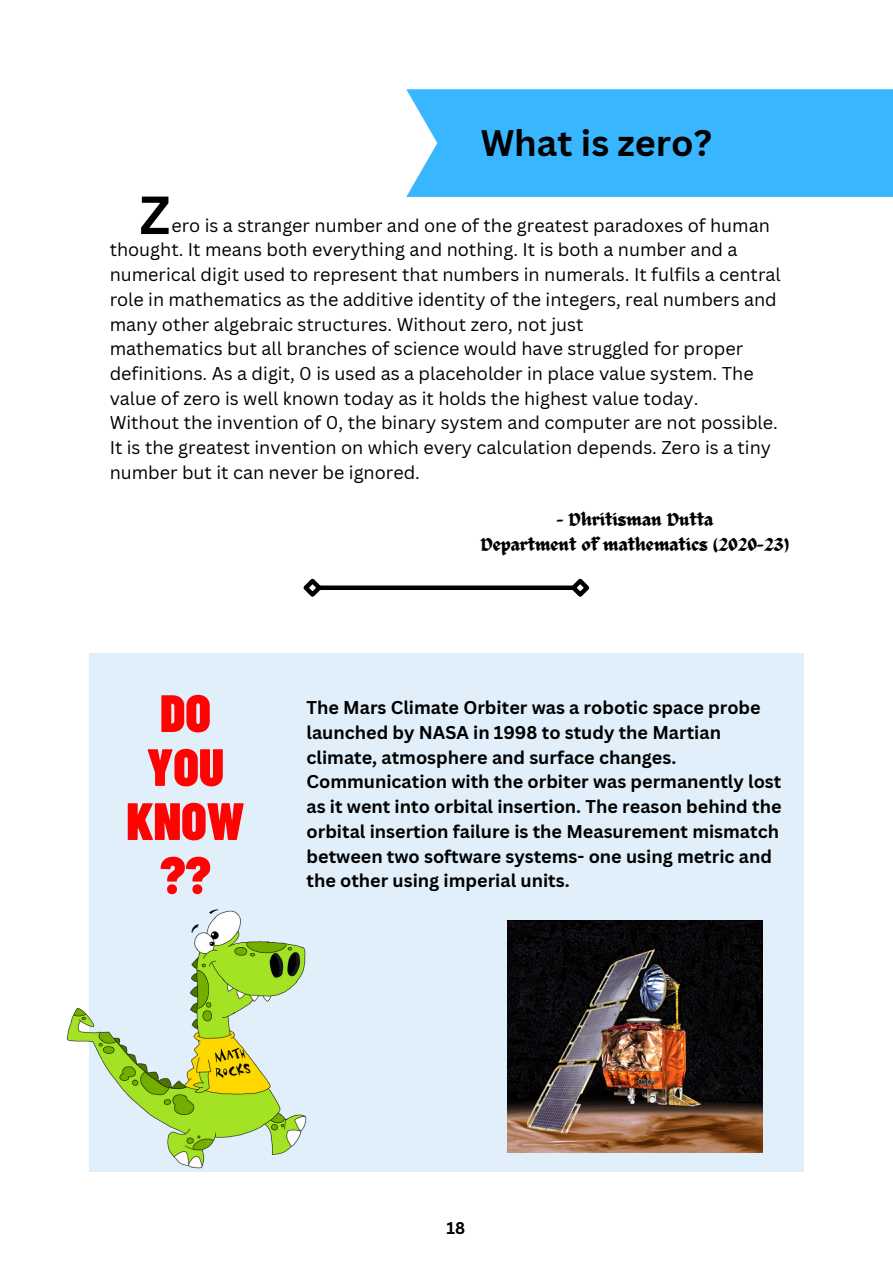
<style>
.page{position:relative;width:893px;height:1264px;background:#fff}
.page>*{position:absolute;margin:0;border:0;box-sizing:border-box;transform-origin:0 0}
.t1{font:900 52.5px/54px "Barlow Condensed";color:#ff0202;text-align:center}
.t2{font:700 52.5px "Canva Sans";color:#000}
.t3{font:700 36px "Canva Sans";color:#000}
.t4{font:18px/24.8px "Canva Sans";color:#000}
.t5{font:700 18px/24.8px "Canva Sans";color:#000}
.t6{font:18px/24.8px "ED Celandine";color:#000;text-align:center}
.t7{font:700 16.5px "Canva Sans";color:#000}
</style>
<div class="page">
<div style="left:406px;top:89px;width:486px;height:108px;background:#38b6ff"></div>
<div style="left:318px;top:585px;width:256px;height:5px;background:#000"></div>
<svg style="left:303px;top:578px;width:22px;height:19px"></svg>
<svg style="left:567px;top:578px;width:23px;height:19px"></svg>
<div style="left:89px;top:653px;width:714px;height:518px;background:#e0effa"></div>
<img style="left:66px;top:909px;width:308px;height:263px">
<img style="left:507px;top:920px;width:255px;height:232px">
<h2 class="t3" style="left:480px;top:117px;width:232px">What is zero?</h2>
<h1 class="t2" style="left:139px;top:178px;width:32px">Z</h1>
<p class="t4" style="left:110px;top:212px;width:672px;text-indent:62px">ero is a stranger number and one of the greatest paradoxes of human thought. It means both everything and nothing. It is both a number and a numerical digit used to represent that numbers in numerals. It fulfils a central role in mathematics as the additive identity of the integers, real numbers and many other algebraic structures. Without zero, not just<br>mathematics but all branches of science would have struggled for proper definitions. As a digit, 0 is used as a placeholder in place value system. The value of zero is well known today as it holds the highest value today.<br>Without the invention of 0, the binary system and computer are not possible.<br>It is the greatest invention on which every calculation depends. Zero is a tiny number but it can never be ignored.</p>
<h1 class="t1" style="left:126px;top:684px;width:119px">DO<br>YOU<br>KNOW ??</h1>
<p class="t6" style="left:480px;top:508px;width:310px">- Dhritisman Dutta<br>Department of mathematics (2020-23)</p>
<p class="t5" style="left:306px;top:694px;width:476px">The Mars Climate Orbiter was a robotic space probe launched by NASA in 1998 to study the Martian climate, atmosphere and surface changes.<br>Communication with the orbiter was permanently lost as it went into orbital insertion. The reason behind the orbital insertion failure is the Measurement mismatch between two software systems- one using metric and the other using imperial units.</p>
<p class="t7" style="left:446px;top:1216px;width:20px">18</p>
</div>
